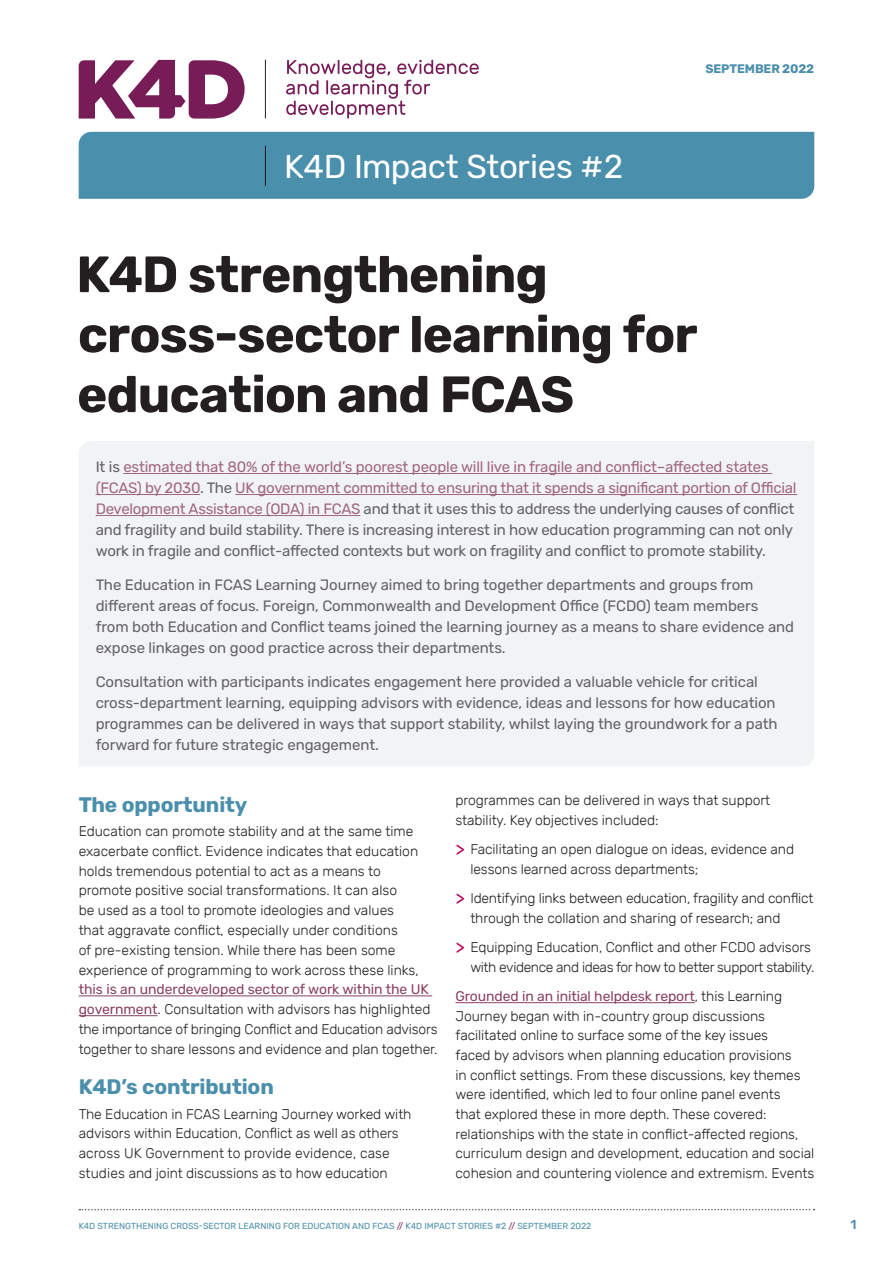
<style>
.page{position:relative;width:893px;height:1263px;background:#fff}
.page>*{position:absolute;margin:0;border:0;box-sizing:border-box;transform-origin:0 0}
.t1{font:700 51px/60px "Rubik";letter-spacing:-.02em;color:#231f20}
.t2{font:33px "Rubik";letter-spacing:-.01em;color:#fff}
.t3{font:700 21px "Rubik";letter-spacing:-.005em;color:#4a8fac}
.t4{font:15px/21px "Rubik";letter-spacing:-.01em;color:#636366}
.t5{font:300 13.95px/19.8px "Rubik";letter-spacing:-.005em;color:#231f20}
.t6{font:300 13.95px/19.6px "Rubik";letter-spacing:-.03em;color:#231f20;text-align:right}
.t7{font:500 13.2px "Rubik";color:#4a8fac}
.t8{font:700 12.3px "Rubik";letter-spacing:-.01em;color:#4a8fac}
.t9{font:8.7px "Rubik";color:#4a8fac}
.s1{color:#a0687d}
.s2{font-weight:400;color:#8a4162}
.s3{font-weight:400;font-size:18px;color:#b4035b}
.s4{color:#781b57}
</style>
<div class="page">
<svg style="left:79px;top:1209px;width:736px;height:1px"></svg>
<hr style="left:265px;top:60px;width:1px;height:58px;background:#231f20">
<svg style="left:286px;top:60px;width:193px;height:58px"></svg>
<svg style="left:79px;top:60px;width:166px;height:59px"></svg>
<div style="left:79px;top:441px;width:735px;height:325px;background:#f2f3f4"></div>
<hr style="left:123px;top:473px;width:649px;height:1px;background:#a0687d">
<hr style="left:96px;top:494px;width:104px;height:1px;background:#a0687d">
<hr style="left:235px;top:494px;width:562px;height:1px;background:#a0687d">
<hr style="left:96px;top:515px;width:264px;height:1px;background:#a0687d">
<div style="left:79px;top:132px;width:735px;height:67px;background:#4a8fac"></div>
<hr style="left:265px;top:146px;width:1px;height:40px;background:#231f20">
<hr style="left:79px;top:996px;width:353px;height:1px;background:#8a4162">
<hr style="left:79px;top:1015px;width:79px;height:1px;background:#8a4162">
<hr style="left:455px;top:1002px;width:240px;height:1px;background:#8a4162">
<p class="t8" style="left:705px;top:62px;width:110px">SEPTEMBER 2022</p>
<h2 class="t2" style="left:284px;top:147px;width:340px">K4D Impact Stories #2</h2>
<h1 class="t1" style="left:76px;top:246px;width:623px">K4D strengthening cross-sector learning for education and FCAS</h1>
<p class="t4" style="left:96px;top:457px;width:702px">It is <span class="s1">estimated that 80% of the world’s poorest people will live in fragile and conflict–affected states (FCAS) by 2030</span>. The <span class="s1">UK government committed to ensuring that it spends a significant portion of Official Development Assistance (ODA) in FCAS</span> and that it uses this to address the underlying causes of conflict and fragility and build stability. There is increasing interest in how education programming can not only work in fragile and conflict-affected contexts but work on fragility and conflict to promote stability.</p>
<p class="t4" style="left:96px;top:574px;width:700px">The Education in FCAS Learning Journey aimed to bring together departments and groups from different areas of focus. Foreign, Commonwealth and Development Office (FCDO) team members from both Education and Conflict teams joined the learning journey as a means to share evidence and expose linkages on good practice across their departments.</p>
<p class="t4" style="left:96px;top:671px;width:683px">Consultation with participants indicates engagement here provided a valuable vehicle for critical cross-department learning, equipping advisors with evidence, ideas and lessons for how education programmes can be delivered in ways that support stability, whilst laying the groundwork for a path forward for future strategic engagement.</p>
<h3 class="t3" style="left:79px;top:792px;width:170px">The opportunity</h3>
<p class="t5" style="left:79px;top:821px;width:342px">Education can promote stability and at the same time exacerbate conflict. Evidence indicates that education holds tremendous potential to act as a means to promote positive social transformations. It can also<br>be used as a tool to promote ideologies and values that aggravate conflict, especially under conditions<br>of pre-existing tension. While there has been some experience of programming to work across these links,</p>
<p class="t5" style="left:79px;top:980px;width:360px"><span class="s2">this is an underdeveloped sector of work within the UK government</span>. Consultation with advisors has highlighted the importance of bringing Conflict and Education advisors together to share lessons and evidence and plan together.</p>
<h3 class="t3" style="left:79px;top:1075px;width:197px">K4D’s contribution</h3>
<p class="t5" style="left:79px;top:1104px;width:334px">The Education in FCAS Learning Journey worked with advisors within Education, Conflict as well as others across UK Government to provide evidence, case studies and joint discussions as to how education</p>
<p class="t5" style="left:455px;top:791px;width:316px">programmes can be delivered in ways that support stability. Key objectives included:</p>
<p class="t5" style="left:470px;top:840px;width:325px;text-indent:-15px"><span class="s3">&gt;</span> Facilitating an open dialogue on ideas, evidence and lessons learned across departments;</p>
<p class="t5" style="left:470px;top:889px;width:345px;text-indent:-15px"><span class="s3">&gt;</span> Identifying links between education, fragility and conflict through the collation and sharing of research; and</p>
<p class="t6" style="left:455px;top:938px;width:360px"><span class="s3">&gt;</span> Equipping Education, Conflict and other FCDO advisors with evidence and ideas for how to better support stability.</p>
<p class="t5" style="left:455px;top:987px;width:360px"><span class="s2">Grounded in an initial helpdesk report</span>, this Learning Journey began with in-country group discussions facilitated online to surface some of the key issues<br>faced by advisors when planning education provisions<br>in conflict settings. From these discussions, key themes were identified, which led to four online panel events<br>that explored these in more depth. These covered: relationships with the state in conflict-affected regions, curriculum design and development, education and social cohesion and countering violence and extremism. Events</p>
<p class="t9" style="left:79px;top:1221px;width:514px">K4D STRENGTHENING CROSS-SECTOR LEARNING FOR EDUCATION AND FCAS <span class="s4">//</span> K4D IMPACT STORIES #2 <span class="s4">//</span> SEPTEMBER 2022</p>
<p class="t7" style="left:851px;top:1216px;width:8px">1</p>
</div>
